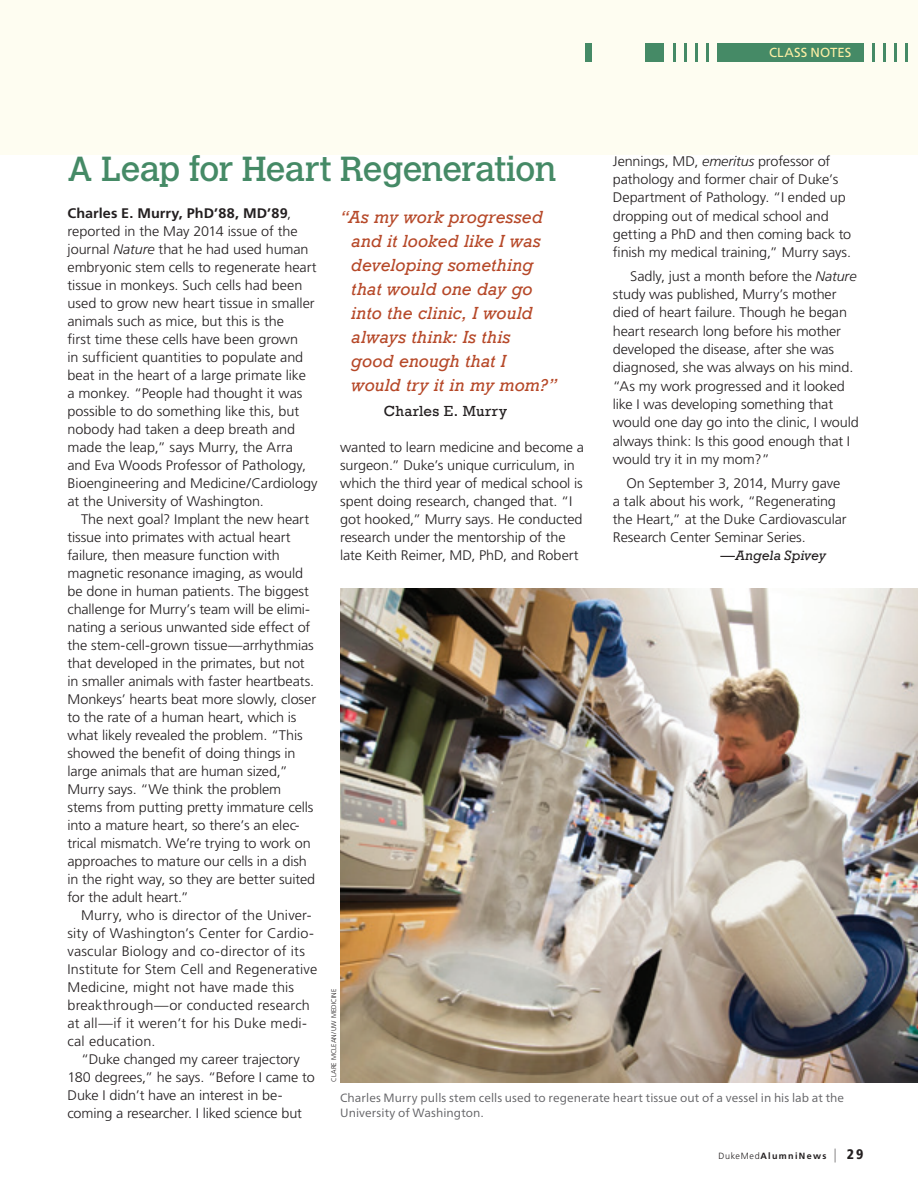
<style>
.page{position:relative;width:918px;height:1188px;background:#fff}
.page>*{position:absolute;margin:0;border:0;box-sizing:border-box;transform-origin:0 0}
.t1{font:34.5px "Calvert";letter-spacing:-.025em;color:#458a66}
.t2{font:italic 18px/24px "Rockwell";letter-spacing:.005em;color:#b64828}
.t3{font:15px "Rockwell";letter-spacing:.025em;color:#231f20}
.t4{font:300 13.8px/18px "Frutiger";letter-spacing:-.005em;color:#231f20;scale:1.04 1}
.t5{font:italic 13.8px "Rockwell";color:#231f20;scale:1.04 1}
.t6{font:13.2px "Frutiger";letter-spacing:.005em;color:#fdefa5}
.t7{font:12px/15px "Frutiger Neue LT Pro";letter-spacing:.005em;color:#636366}
.t8{font:700 9px "Frutiger";letter-spacing:.15em;color:#231f20}
.t9{font:300 6.75px "Frutiger";letter-spacing:.02em;color:#231f20}
.s1{font-style:italic}
.s2{font-weight:700}
.s3{font-weight:300}
.s4{font-weight:300;font-size:13.8px}
.s5{font-weight:900;font-stretch:condensed;font-size:13.8px}
</style>
<div class="page">
<div style="left:0;top:0;width:918px;height:154px;background:#fefdf1"></div>
<img style="left:340px;top:588px;width:578px;height:494px">
<div style="left:585px;top:43px;width:7px;height:19px;background:#458a66"></div>
<div style="left:645px;top:43px;width:19px;height:19px;background:#458a66"></div>
<svg style="left:673px;top:43px;width:2px;height:19px"></svg>
<div style="left:717px;top:43px;width:147px;height:19px;background:#458a66"></div>
<svg style="left:706px;top:43px;width:2px;height:19px"></svg>
<svg style="left:695px;top:43px;width:2px;height:19px"></svg>
<svg style="left:684px;top:43px;width:2px;height:19px"></svg>
<hr style="left:905px;top:43px;width:3px;height:19px;background:#458a66">
<hr style="left:894px;top:43px;width:3px;height:19px;background:#458a66">
<hr style="left:883px;top:43px;width:3px;height:19px;background:#458a66">
<hr style="left:872px;top:43px;width:3px;height:19px;background:#458a66">
<p class="t6" style="left:769px;top:44px;width:84px">CLASS NOTES</p>
<p class="t4" style="left:613px;top:152px;width:231px">Jennings, MD, <span class="s1">emeritus</span> professor of pathology and former chair of Duke’s Department of Pathology. “I ended up dropping out of medical school and getting a PhD and then coming back to finish my medical training,” Murry says.</p>
<p class="t4" style="left:613px;top:267px;width:238px;text-indent:17px">Sadly, just a month before the <span class="s1">Nature </span>study was published, Murry’s mother died of heart failure. Though he began heart research long before his mother developed the disease, after she was diagnosed, she was always on his mind. “As my work progressed and it looked like I was developing something that would one day go into the clinic, I would always think: Is this good enough that I would try it in my mom?”</p>
<p class="t4" style="left:613px;top:474px;width:226px;text-indent:14px">On September 3, 2014, Murry gave a talk about his work, “Regenerating the Heart,” at the Duke Cardiovascular Research Center Seminar Series.</p>
<p class="t5" style="left:721px;top:548px;width:103px">—Angela Spivey</p>
<h1 class="t1" style="left:68px;top:149px;width:490px">A Leap for Heart Regeneration</h1>
<p class="t4" style="left:68px;top:205px;width:242px"><span class="s2">Charles E. Murry, PhD’88, MD’89</span>, reported in the May 2014 issue of the journal <span class="s1">Nature</span> that he had used human embryonic stem cells to regenerate heart tissue in monkeys. Such cells had been used to grow new heart tissue in smaller animals such as mice, but this is the<br>first time these cells have been grown<br>in sufficient quantities to populate and beat in the heart of a large primate like<br>a monkey. “People had thought it was possible to do something like this, but nobody had taken a deep breath and made the leap,” says Murry, the Arra and Eva Woods Professor of Pathology, Bioengineering and Medicine/Cardiology at the University of Washington.</p>
<p class="t4" style="left:68px;top:511px;width:241px;text-indent:14px">The next goal? Implant the new heart tissue into primates with actual heart failure, then measure function with magnetic resonance imaging, as would be done in human patients. The biggest challenge for Murry’s team will be elimi&shy;nating a serious unwanted side effect of the stem-cell-grown tissue—arrhythmias that developed in the primates, but not in smaller animals with faster heartbeats.<br>Monkeys’ hearts beat more slowly, closer to the rate of a human heart, which is what likely revealed the problem. “This showed the benefit of doing things in large animals that are human sized,” Murry says. “We think the problem stems from putting pretty immature cells into a mature heart, so there’s an elec&shy;trical mismatch. We’re trying to work on approaches to mature our cells in a dish in the right way, so they are better suited for the adult heart.”</p>
<p class="t4" style="left:68px;top:907px;width:242px;text-indent:14px">Murry, who is director of the Univer&shy;sity of Washington’s Center for Cardio&shy;vascular Biology and co-director of its Institute for Stem Cell and Regenerative Medicine, might not have made this breakthrough—or conducted research at all—if it weren’t for his Duke medi&shy;cal education.</p>
<p class="t4" style="left:68px;top:1051px;width:239px;text-indent:14px">“Duke changed my career trajectory 180 degrees,” he says. “Before I came to Duke I didn’t have an interest in be&shy;coming a researcher. I liked science but</p>
<h2 class="t2" style="left:351px;top:205px;width:207px;text-indent:-11px">“As my work progressed and it looked like I was developing something that would one day go into the clinic, I would always think: Is this good enough that I would try it in my mom?”</h2>
<p class="t3" style="left:384px;top:403px;width:125px">Charles E. Murry</p>
<p class="t4" style="left:340px;top:439px;width:236px">wanted to learn medicine and become a surgeon.” Duke’s unique curriculum, in which the third year of medical school is spent doing research, changed that. “I got hooked,” Murry says. He conducted research under the mentorship of the late Keith Reimer, MD, PhD, and Robert</p>
<p class="t9" style="left:330px;top:1082px;width:94px;rotate:-90deg">Clare McLean/UW Medicine</p>
<p class="t7" style="left:340px;top:1090px;width:506px">Charles Murry pulls stem cells used to regenerate heart tissue out of a vessel in his lab at the<br>U niversity of Washington.</p>
<p class="t8" style="left:719px;top:1151px;width:146px"><span class="s3">DukeMed</span>AlumniNews <span class="s4">|</span> <span class="s5">29</span></p>
</div>
